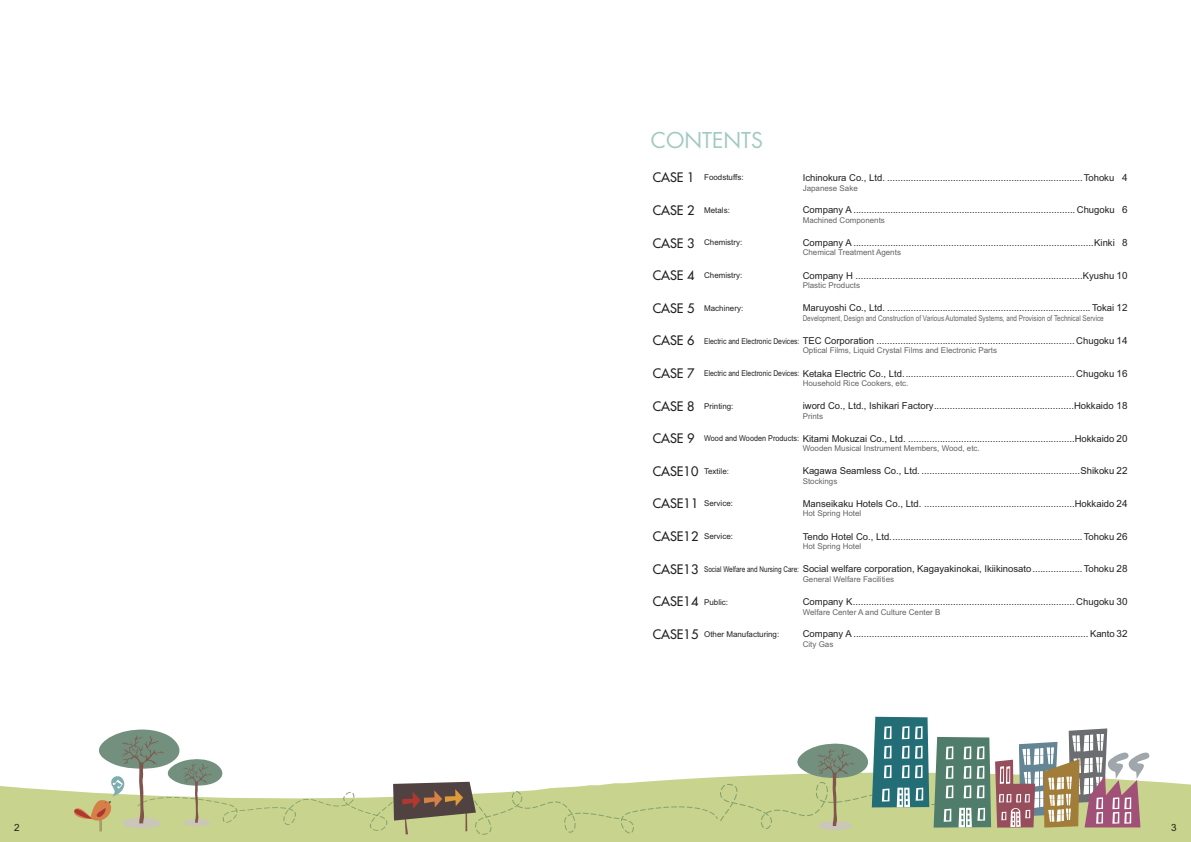
<style>
.page{position:relative;width:1191px;height:842px;background:#fff}
.page>*{position:absolute;margin:0;border:0;box-sizing:border-box;transform-origin:0 0}
.t1{font:21.3px "Futura";color:#a1cac1}
.t2{font:12.8px "Futura";color:#231f20}
.t3{font:9.9px "Arial";color:#231f20}
.t4{font:9.5px "Arial";color:#231f20}
.t5{font:8px "Arial";color:#636366}
.t6{font:8px "Arial";color:#231f20}
.t7{font:8px "Arial";color:#636366;scale:.8 1}
.t8{font:8px "Arial";color:#231f20;scale:.85 1}
.t9{font:8px "Arial";color:#231f20;scale:.8 1}
.t10{font:8px "Arial";color:#231f20;scale:.91 1}
.s1{font-size:9.9px}
</style>
<div class="page">
<div style="left:0;top:781px;width:1191px;height:61px;background:#c8d38d"></div>
<svg style="left:70px;top:717px;width:1083px;height:118px"></svg>
<p class="t3" style="left:14px;top:821px;width:7px">2</p>
<p class="t1" style="left:651px;top:127px;width:114px">CONTENTS</p>
<p class="t2" style="left:652px;top:170px;width:43px">CASE 1</p>
<p class="t2" style="left:652px;top:202px;width:43px">CASE 2</p>
<p class="t2" style="left:652px;top:235px;width:43px">CASE 3</p>
<p class="t2" style="left:652px;top:267px;width:43px">CASE 4</p>
<p class="t2" style="left:652px;top:300px;width:43px">CASE 5</p>
<p class="t2" style="left:652px;top:333px;width:43px">CASE 6</p>
<p class="t2" style="left:652px;top:365px;width:43px">CASE 7</p>
<p class="t2" style="left:652px;top:398px;width:43px">CASE 8</p>
<p class="t2" style="left:652px;top:430px;width:43px">CASE 9</p>
<p class="t2" style="left:652px;top:463px;width:47px">CASE10</p>
<p class="t2" style="left:652px;top:496px;width:47px">CASE11</p>
<p class="t2" style="left:652px;top:528px;width:47px">CASE12</p>
<p class="t2" style="left:652px;top:561px;width:47px">CASE13</p>
<p class="t2" style="left:652px;top:593px;width:47px">CASE14</p>
<p class="t2" style="left:652px;top:626px;width:47px">CASE15</p>
<p class="t3" style="left:1122px;top:171px;width:7px">4</p>
<p class="t3" style="left:1122px;top:203px;width:7px">6</p>
<p class="t3" style="left:1122px;top:236px;width:7px">8</p>
<p class="t4" style="left:802px;top:269px;width:326px">Company H ......................................................................................Kyushu <span class="s1">10</span></p>
<p class="t4" style="left:802px;top:301px;width:326px">Maruyoshi Co., Ltd. ............................................................................. Tokai <span class="s1">12</span></p>
<p class="t4" style="left:802px;top:334px;width:326px">TEC Corporation ........................................................................... Chugoku <span class="s1">14</span></p>
<p class="t4" style="left:802px;top:367px;width:326px">Ketaka Electric Co., Ltd................................................................. Chugoku <span class="s1">16</span></p>
<p class="t4" style="left:802px;top:399px;width:326px">iword Co., Ltd., Ishikari Factory.....................................................Hokkaido <span class="s1">18</span></p>
<p class="t4" style="left:802px;top:432px;width:326px">Kitami Mokuzai Co., Ltd. ...............................................................Hokkaido <span class="s1">20</span></p>
<p class="t4" style="left:802px;top:465px;width:326px">Kagawa Seamless Co., Ltd. ............................................................Shikoku <span class="s1">22</span></p>
<p class="t4" style="left:802px;top:497px;width:326px">Manseikaku Hotels Co., Ltd. .........................................................Hokkaido <span class="s1">24</span></p>
<p class="t4" style="left:802px;top:530px;width:326px">Tendo Hotel Co., Ltd.........................................................................Tohoku <span class="s1">26</span></p>
<p class="t4" style="left:802px;top:562px;width:326px">Social welfare corporation, Kagayakinokai, Ikiikinosato...................Tohoku <span class="s1">28</span></p>
<p class="t4" style="left:802px;top:595px;width:326px">Company K.................................................................................... Chugoku <span class="s1">30</span></p>
<p class="t4" style="left:802px;top:628px;width:326px">Company A ......................................................................................... Kanto <span class="s1">32</span></p>
<p class="t6" style="left:704px;top:172px;width:41px">Foodstuffs:</p>
<p class="t4" style="left:802px;top:172px;width:313px">Ichinokura Co., Ltd. ..........................................................................Tohoku</p>
<p class="t5" style="left:802px;top:183px;width:57px">Japanese Sake</p>
<p class="t4" style="left:802px;top:204px;width:314px">Company A .................................................................................... Chugoku</p>
<p class="t6" style="left:704px;top:205px;width:27px">Metals:</p>
<p class="t5" style="left:802px;top:215px;width:84px">Machined Components</p>
<p class="t4" style="left:802px;top:236px;width:314px">Company A ...........................................................................................Kinki</p>
<p class="t6" style="left:704px;top:237px;width:40px">Chemistry:</p>
<p class="t5" style="left:802px;top:247px;width:100px">Chemical Treatment Agents</p>
<p class="t6" style="left:704px;top:270px;width:40px">Chemistry:</p>
<p class="t5" style="left:802px;top:280px;width:59px">Plastic Products</p>
<p class="t6" style="left:704px;top:303px;width:41px">Machinery:</p>
<p class="t7" style="left:802px;top:313px;width:378px">Development, Design and Construction of Various Automated Systems, and Provision of Technical Service</p>
<p class="t8" style="left:704px;top:335px;width:114px">Electric and Electronic Devices:</p>
<p class="t5" style="left:802px;top:345px;width:196px">Optical Films, Liquid Crystal Films and Electronic Parts</p>
<p class="t8" style="left:704px;top:368px;width:114px">Electric and Electronic Devices:</p>
<p class="t5" style="left:802px;top:378px;width:107px">Household Rice Cookers, etc.</p>
<p class="t6" style="left:704px;top:401px;width:31px">Printing:</p>
<p class="t5" style="left:802px;top:411px;width:22px">Prints</p>
<p class="t10" style="left:704px;top:433px;width:106px">Wood and Wooden Products:</p>
<p class="t5" style="left:802px;top:443px;width:179px">Wooden Musical Instrument Members, Wood, etc.</p>
<p class="t6" style="left:704px;top:466px;width:26px">Textile:</p>
<p class="t5" style="left:802px;top:476px;width:36px">Stockings</p>
<p class="t6" style="left:704px;top:498px;width:30px">Service:</p>
<p class="t5" style="left:802px;top:508px;width:60px">Hot Spring Hotel</p>
<p class="t6" style="left:704px;top:531px;width:30px">Service:</p>
<p class="t5" style="left:802px;top:541px;width:60px">Hot Spring Hotel</p>
<p class="t9" style="left:704px;top:564px;width:120px">Social Welfare and Nursing Care:</p>
<p class="t5" style="left:802px;top:574px;width:93px">General Welfare Facilities</p>
<p class="t6" style="left:704px;top:597px;width:26px">Public:</p>
<p class="t5" style="left:802px;top:606px;width:139px">Welfare Center A and Culture Center B</p>
<p class="t6" style="left:704px;top:629px;width:77px">Other Manufacturing:</p>
<p class="t5" style="left:802px;top:639px;width:32px">City Gas</p>
<p class="t3" style="left:1171px;top:821px;width:7px">3</p>
</div>
